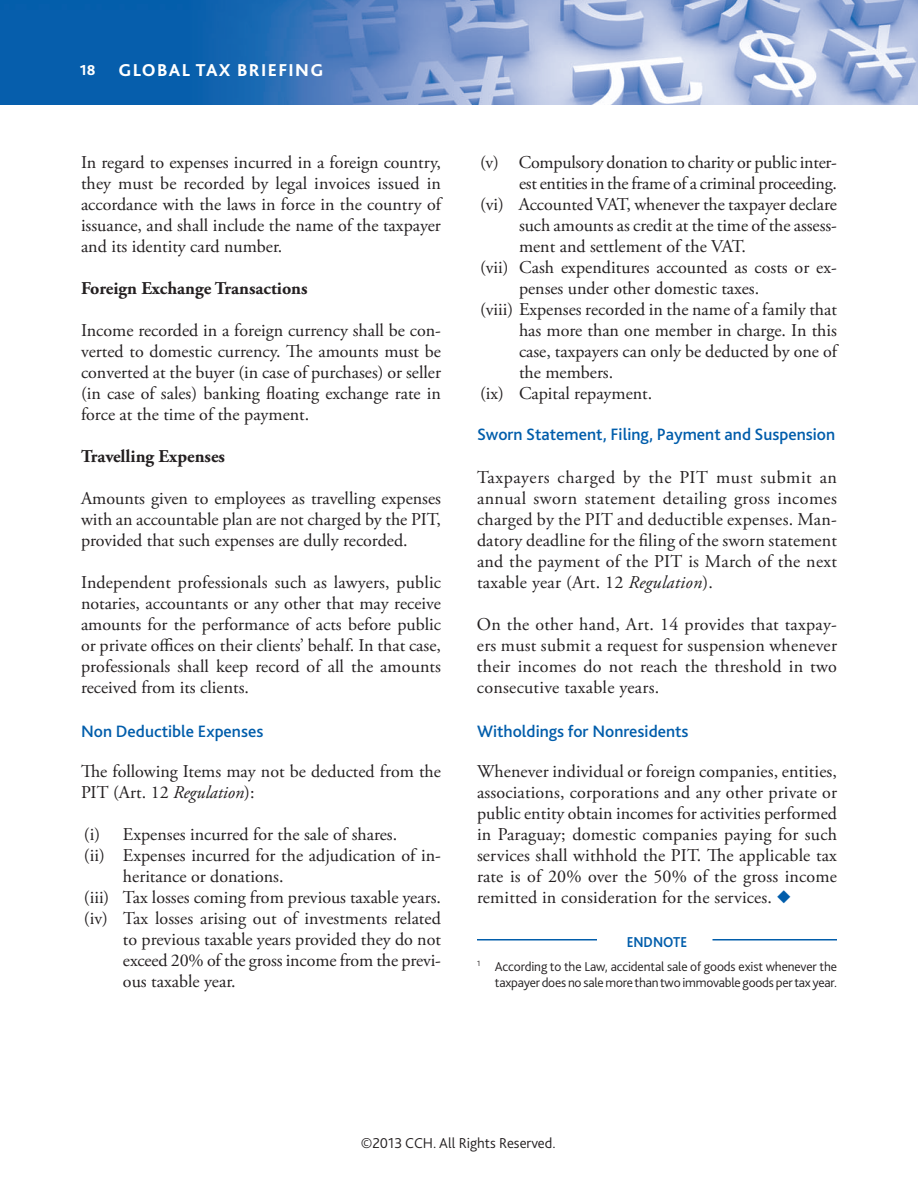
<style>
.page{position:relative;width:918px;height:1188px;background:#fff}
.page>*{position:absolute;margin:0;border:0;box-sizing:border-box;transform-origin:0 0}
.t1{font:18px/21px "Adobe Garamond Pro";color:#231f20;text-align:justify}
.t2{font:700 18px "Adobe Garamond Pro";color:#231f20}
.t3{font:800 18px "Bliss 2";letter-spacing:.075em;color:#fff}
.t4{font:500 17.25px "Bliss 2";color:#015dab}
.t5{font:300 15px "Bliss 2";color:#231f20}
.t6{font:700 15px "Bliss 2";color:#015dab;scale:.9 1}
.t7{font:800 15px "Bliss 2";color:#fff}
.t8{font:300 13.5px/16.5px "Bliss 2";letter-spacing:-.015em;color:#231f20;text-align:right}
.s1{font-style:italic}
.s2{color:#015dab}
</style>
<div class="page">
<img style="left:0;top:0;width:918px;height:105px">
<hr style="left:477px;top:939px;width:120px;height:1px;background:#015dab">
<hr style="left:712px;top:939px;width:125px;height:1px;background:#015dab">
<p class="t7" style="left:80px;top:61px;width:17px">18</p>
<p class="t3" style="left:118px;top:59px;width:206px">GLOBAL TAX BRIEFING</p>
<p class="t1" style="left:81px;top:153px;width:362px">In regard to expenses incurred in a foreign country, they must be recorded by legal invoices issued in accordance with the laws in force in the country of issuance, and shall include the name of the taxpayer and its identity card number.</p>
<p class="t2" style="left:81px;top:281px;width:228px">Foreign Exchange Transactions</p>
<p class="t1" style="left:81px;top:321px;width:362px">Income recorded in a foreign currency shall be con&shy;verted to domestic currency. The amounts must be converted at the buyer (in case of purchases) or seller (in case of sales) banking floating exchange rate in force at the time of the payment.</p>
<p class="t2" style="left:81px;top:449px;width:146px">Travelling Expenses</p>
<p class="t1" style="left:81px;top:489px;width:362px">Amounts given to employees as travelling expenses with an accountable plan are not charged by the PIT, provided that such expenses are dully recorded.</p>
<p class="t1" style="left:81px;top:573px;width:362px">Independent professionals such as lawyers, public notaries, accountants or any other that may receive amounts for the performance of acts before public or private offices on their clients’ behalf. In that case, professionals shall keep record of all the amounts received from its clients.</p>
<p class="t4" style="left:81px;top:724px;width:184px">Non Deductible Expenses</p>
<p class="t1" style="left:81px;top:762px;width:361px">The following Items may not be deducted from the<br>PIT (Art. 12 <span class="s1">Regulation</span> ):</p>
<p class="t1" style="left:84px;top:825px;width:18px">(i)</p>
<p class="t1" style="left:123px;top:825px;width:276px">Expenses incurred for the sale of shares.</p>
<p class="t1" style="left:84px;top:846px;width:359px">(ii) Expenses incurred for the adjudication of in-</p>
<p class="t1" style="left:123px;top:867px;width:162px">heritance or donations.</p>
<p class="t1" style="left:84px;top:888px;width:359px">(iii) Tax losses coming from previous taxable years.</p>
<p class="t1" style="left:84px;top:909px;width:358px">(iv) Tax losses arising out of investments related</p>
<p class="t1" style="left:123px;top:930px;width:320px">to previous taxable years provided they do not</p>
<p class="t1" style="left:123px;top:951px;width:320px">exceed 20% of the gross income from the previ-</p>
<p class="t1" style="left:123px;top:972px;width:114px">ous taxable year.</p>
<p class="t1" style="left:480px;top:153px;width:359px">(v) Compulsory donation to charity or public inter-</p>
<p class="t1" style="left:519px;top:174px;width:319px">est entities in the frame of a criminal proceeding.</p>
<p class="t1" style="left:480px;top:195px;width:359px">(vi) Accounted VAT, whenever the taxpayer declare</p>
<p class="t1" style="left:519px;top:216px;width:319px">such amounts as credit at the time of the assess-</p>
<p class="t1" style="left:519px;top:237px;width:229px">ment and settlement of the VAT.</p>
<p class="t1" style="left:480px;top:258px;width:358px">(vii) Cash expenditures accounted as costs or ex-</p>
<p class="t1" style="left:519px;top:279px;width:242px">penses under other domestic taxes.</p>
<p class="t1" style="left:480px;top:300px;width:359px">(viii) Expenses recorded in the name of a family that</p>
<p class="t1" style="left:519px;top:321px;width:319px">has more than one member in charge. In this</p>
<p class="t1" style="left:519px;top:342px;width:319px">case, taxpayers can only be deducted by one of</p>
<p class="t1" style="left:519px;top:363px;width:96px">the members.</p>
<p class="t1" style="left:480px;top:384px;width:174px">(ix) Capital repayment.</p>
<p class="t4" style="left:477px;top:427px;width:360px">Sworn Statement, Filing, Payment and Suspension</p>
<p class="t1" style="left:477px;top:468px;width:362px">Taxpayers charged by the PIT must submit an annual sworn statement detailing gross incomes charged by the PIT and deductible expenses. Man&shy;datory deadline for the filing of the sworn statement and the payment of the PIT is March of the next taxable year (Art. 12 <span class="s1">Regulation</span> ).</p>
<p class="t1" style="left:477px;top:615px;width:362px">On the other hand, Art. 14 provides that taxpay&shy;ers must submit a request for suspension whenever their incomes do not reach the threshold in two consecutive taxable years.</p>
<p class="t4" style="left:477px;top:724px;width:213px">Witholdings for Nonresidents</p>
<p class="t1" style="left:477px;top:762px;width:362px">Whenever individual or foreign companies, entities, associations, corporations and any other private or public entity obtain incomes for activities performed in Paraguay; domestic companies paying for such services shall withhold the PIT. The applicable tax rate is of 20% over the 50% of the gross income remitted in consideration for the services. <span class="s2">◆</span></p>
<p class="t6" style="left:627px;top:936px;width:69px">ENDNOTE</p>
<p class="t8" style="left:477px;top:959px;width:362px"><sup>1</sup> According to the Law, accidental sale of goods exist whenever the taxpayer does no sale more than two immovable goods per tax year.</p>
<p class="t5" style="left:361px;top:1137px;width:197px">©2013 CCH. All Rights Reserved.</p>
</div>
